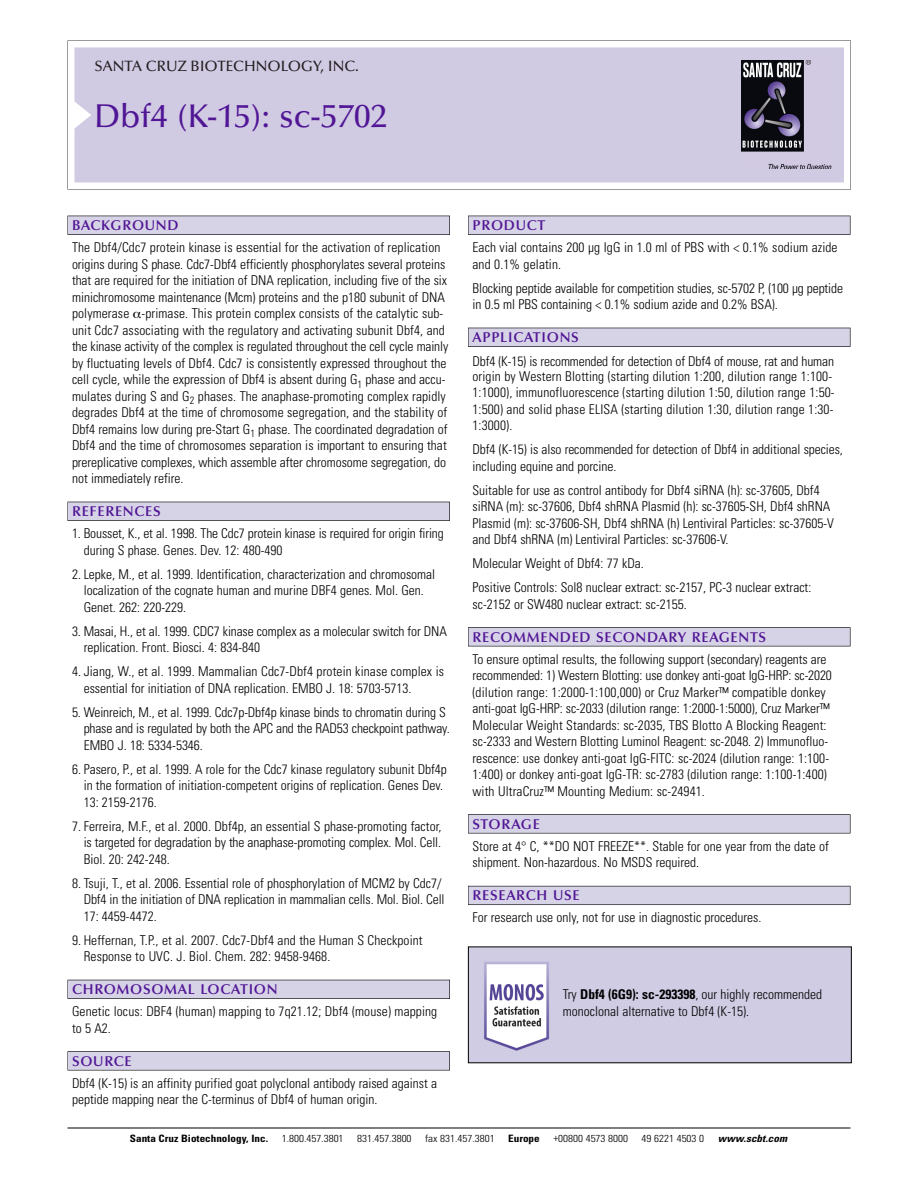
<style>
.page{position:relative;width:918px;height:1188px;background:#fff}
.page>*{position:absolute;margin:0;border:0;box-sizing:border-box;transform-origin:0 0}
.t1{font:500 33px "Optima";color:#511695}
.t2{font:500 15px "Optima";color:#231f20}
.t3{font:600 14.25px "Optima";letter-spacing:.05em;color:#511695}
.t4{font:300 condensed 13.5px/16.5px "Univers";color:#000}
.t5{font:300 condensed 10.2px "Univers";color:#000;scale:1.1 1}
.t6{font:700 condensed 10.2px "Univers";color:#000;scale:1.1 1}
.t7{font:italic 700 condensed 10.2px "Univers";letter-spacing:.005em;color:#000;scale:1.1 1}
.s1{font-weight:700}
</style>
<div class="page">
<svg style="left:68px;top:40px;width:783px;height:149px"></svg>
<div style="left:74px;top:47px;width:770px;height:135px;background:#d1cae3"></div>
<img style="left:741px;top:60px;width:90px;height:108px">
<div style="left:68px;top:216px;width:382px;height:19px;background:#525155"></div>
<div style="left:68px;top:216px;width:381px;height:18px;background:#d7d3e7"></div>
<div style="left:68px;top:502px;width:382px;height:19px;background:#515055"></div>
<div style="left:68px;top:502px;width:381px;height:18px;background:#d7d3e7"></div>
<div style="left:68px;top:980px;width:382px;height:19px;background:#525158"></div>
<div style="left:68px;top:980px;width:381px;height:18px;background:#d7d3e7"></div>
<div style="left:68px;top:1051px;width:382px;height:19px;background:#575759"></div>
<div style="left:68px;top:1052px;width:381px;height:18px;background:#d7d3e7"></div>
<div style="left:468px;top:216px;width:382px;height:19px;background:#525155"></div>
<div style="left:468px;top:216px;width:382px;height:18px;background:#d7d3e7"></div>
<div style="left:468px;top:328px;width:382px;height:19px;background:#515055"></div>
<div style="left:468px;top:328px;width:382px;height:18px;background:#d7d3e7"></div>
<div style="left:468px;top:627px;width:382px;height:19px;background:#545357"></div>
<div style="left:468px;top:628px;width:382px;height:18px;background:#d7d3e7"></div>
<div style="left:468px;top:814px;width:382px;height:19px;background:#575759"></div>
<div style="left:468px;top:815px;width:382px;height:18px;background:#d7d3e7"></div>
<div style="left:468px;top:886px;width:382px;height:19px;background:#5b5a62"></div>
<div style="left:468px;top:886px;width:382px;height:18px;background:#d7d3e7"></div>
<hr style="left:68px;top:1128px;width:782px;height:1px;background:#000">
<img style="left:470px;top:948px;width:380px;height:113px">
<p class="t2" style="left:94px;top:61px;width:266px">SANTA CRUZ BIOTECHNOLOGY, INC.</p>
<h1 class="t1" style="left:94px;top:103px;width:294px">Dbf4 (K-15): sc-5702</h1>
<p class="t3" style="left:72px;top:219px;width:108px">BACKGROUND</p>
<p class="t4" style="left:72px;top:240px;width:378px">The Dbf4/Cdc7 protein kinase is essential for the activation of replication origins during S phase. Cdc7-Dbf4 efficiently phosphorylates several proteins that are required for the initiation of DNA replication, including five of the six minichromosome maintenance (Mcm) proteins and the p180 subunit of DNA polymerase -primase. This protein complex consists of the catalytic sub&shy;unit Cdc7 associating with the regulatory and activating subunit Dbf4, and the kinase activity of the complex is regulated throughout the cell cycle mainly by fluctuating levels of Dbf4. Cdc7 is consistently expressed throughout the cell cycle, while the expression of Dbf4 is absent during G<sub>1</sub> phase and accu&shy;mulates during S and G<sub>2</sub> phases. The anaphase-promoting complex rapidly degrades Dbf4 at the time of chromosome segregation, and the stability of Dbf4 remains low during pre-Start G<sub>1</sub> phase. The coordinated degradation of Dbf4 and the time of chromosomes separation is important to ensuring that prereplicative complexes, which assemble after chromosome segregation, do not immediately refire.</p>
<p class="t3" style="left:72px;top:506px;width:90px">REFERENCES</p>
<p class="t4" style="left:84px;top:526px;width:362px;text-indent:-12px">1. Bousset, K., et al. 1998. The Cdc7 protein kinase is required for origin firing during S phase. Genes. Dev. 12: 480-490</p>
<p class="t4" style="left:84px;top:567px;width:353px;text-indent:-12px">2. Lepke, M., et al. 1999. Identification, characterization and chromosomal localization of the cognate human and murine DBF4 genes. Mol. Gen.<br>Genet. 262: 220-229.</p>
<p class="t4" style="left:84px;top:624px;width:365px;text-indent:-12px">3. Masai, H., et al. 1999. CDC7 kinase complex as a molecular switch for DNA replication. Front. Biosci. 4: 834-840</p>
<p class="t4" style="left:84px;top:664px;width:362px;text-indent:-12px">4. Jiang, W., et al. 1999. Mammalian Cdc7-Dbf4 protein kinase complex is essential for initiation of DNA replication. EMBO J. 18: 5703-5713.</p>
<p class="t4" style="left:84px;top:705px;width:368px;text-indent:-12px">5. Weinreich, M., et al. 1999. Cdc7p-Dbf4p kinase binds to chromatin during S phase and is regulated by both the APC and the RAD53 checkpoint pathway.<br>EMBO J. 18: 5334-5346.</p>
<p class="t4" style="left:84px;top:762px;width:365px;text-indent:-12px">6. Pasero, P., et al. 1999. A role for the Cdc7 kinase regulatory subunit Dbf4p in the formation of initiation-competent origins of replication. Genes Dev.<br>13: 2159-2176.</p>
<p class="t4" style="left:84px;top:819px;width:359px;text-align:justify;text-indent:-12px">7. Ferreira, M.F., et al. 2000. Dbf4p, an essential S phase-promoting factor, is targeted for degradation by the anaphase-promoting complex. Mol. Cell.<br>Biol. 20: 242-248.</p>
<p class="t4" style="left:84px;top:876px;width:362px;text-indent:-12px">8. Tsuji, T., et al. 2006. Essential role of phosphorylation of MCM2 by Cdc7/<br>Dbf4 in the initiation of DNA replication in mammalian cells. Mol. Biol. Cell<br>17: 4459-4472.</p>
<p class="t4" style="left:84px;top:933px;width:341px;text-indent:-12px">9. Heffernan, T.P., et al. 2007. Cdc7-Dbf4 and the Human S Checkpoint<br>Response to UVC. J. Biol. Chem. 282: 9458-9468.</p>
<p class="t3" style="left:72px;top:984px;width:207px">CHROMOSOMAL LOCATION</p>
<p class="t4" style="left:72px;top:1004px;width:367px">Genetic locus: DBF4 (human) mapping to 7q21.12; Dbf4 (mouse) mapping to 5 A2.</p>
<p class="t3" style="left:72px;top:1055px;width:61px">SOURCE</p>
<p class="t4" style="left:72px;top:1076px;width:367px">Dbf4 (K-15) is an affinity purified goat polyclonal antibody raised against a peptide mapping near the C-terminus of Dbf4 of human origin.</p>
<p class="t3" style="left:473px;top:219px;width:74px">PRODUCT</p>
<p class="t4" style="left:473px;top:240px;width:367px">Each vial contains 200 µg IgG in 1.0 ml of PBS with &lt; 0.1% sodium azide and 0.1% gelatin.</p>
<p class="t4" style="left:473px;top:281px;width:372px">Blocking peptide available for competition studies, sc-5702 P, (100 µg peptide in 0.5 ml PBS containing &lt; 0.1% sodium azide and 0.2% BSA).</p>
<p class="t3" style="left:473px;top:332px;width:108px">APPLICATIONS</p>
<p class="t4" style="left:473px;top:355px;width:363px;line-height:15px">Dbf4 (K-15) is recommended for detection of Dbf4 of mouse, rat and human origin by Western Blotting (starting dilution 1:200, dilution range 1:100-</p>
<p class="t4" style="left:473px;top:385px;width:364px;text-align:justify">1:1000), immunofluorescence (starting dilution 1:50, dilution range 1:50- 1:500) and solid phase ELISA (starting dilution 1:30, dilution range 1:30- 1:3000).</p>
<p class="t4" style="left:473px;top:442px;width:372px">Dbf4 (K-15) is also recommended for detection of Dbf4 in additional species, including equine and porcine.</p>
<p class="t4" style="left:473px;top:483px;width:363px">Suitable for use as control antibody for Dbf4 siRNA (h): sc-37605, Dbf4 siRNA (m): sc-37606, Dbf4 shRNA Plasmid (h): sc-37605-SH, Dbf4 shRNA Plasmid (m): sc-37606-SH, Dbf4 shRNA (h) Lentiviral Particles: sc-37605-V and Dbf4 shRNA (m) Lentiviral Particles: sc-37606-V.</p>
<p class="t4" style="left:473px;top:553px;width:340px;line-height:24px">Molecular Weight of Dbf4: 77 kDa.<br>Positive Controls: Sol8 nuclear extract: sc-2157, PC-3 nuclear extract:</p>
<p class="t4" style="left:473px;top:597px;width:216px">sc-2152 or SW480 nuclear extract: sc-2155.</p>
<p class="t3" style="left:473px;top:631px;width:295px">RECOMMENDED SECONDARY REAGENTS</p>
<p class="t4" style="left:473px;top:652px;width:361px">To ensure optimal results, the following support (secondary) reagents are recommended: 1) Western Blotting: use donkey anti-goat IgG-HRP: sc-2020 (dilution range: 1:2000-1:100,000) or Cruz Marker™ compatible donkey anti-goat IgG-HRP: sc-2033 (dilution range: 1:2000-1:5000), Cruz Marker™ Molecular Weight Standards: sc-2035, TBS Blotto A Blocking Reagent: sc-2333 and Western Blotting Luminol Reagent: sc-2048. 2) Immunofluo&shy;rescence: use donkey anti-goat IgG-FITC: sc-2024 (dilution range: 1:100- 1:400) or donkey anti-goat IgG-TR: sc-2783 (dilution range: 1:100-1:400) with UltraCruz™ Mounting Medium: sc-24941.</p>
<p class="t3" style="left:473px;top:818px;width:69px">STORAGE</p>
<p class="t4" style="left:473px;top:839px;width:358px">Store at 4° C, **DO NOT FREEZE**. Stable for one year from the date of shipment. Non-hazardous. No MSDS required.</p>
<p class="t3" style="left:473px;top:890px;width:109px">RESEARCH USE</p>
<p class="t4" style="left:473px;top:910px;width:290px">For research use only, not for use in diagnostic procedures.</p>
<p class="t4" style="left:563px;top:987px;width:261px">Try <span class="s1">Dbf4 (6G9): sc-293398</span>, our highly recommended monoclonal alternative to Dbf4 (K-15).</p>
<p class="t6" style="left:130px;top:1135px;width:127px">Santa Cruz Biotechnology, Inc.</p>
<p class="t5" style="left:282px;top:1135px;width:58px">1.800.457.3801</p>
<p class="t5" style="left:357px;top:1135px;width:51px">831.457.3800</p>
<p class="t5" style="left:425px;top:1135px;width:65px">fax 831.457.3801</p>
<p class="t6" style="left:508px;top:1135px;width:30px">Europe</p>
<p class="t5" style="left:553px;top:1135px;width:69px">+00800 4573 8000</p>
<p class="t5" style="left:642px;top:1135px;width:58px">49 6221 4503 0</p>
<p class="t7" style="left:718px;top:1135px;width:64px">www.scbt.com</p>
</div>
